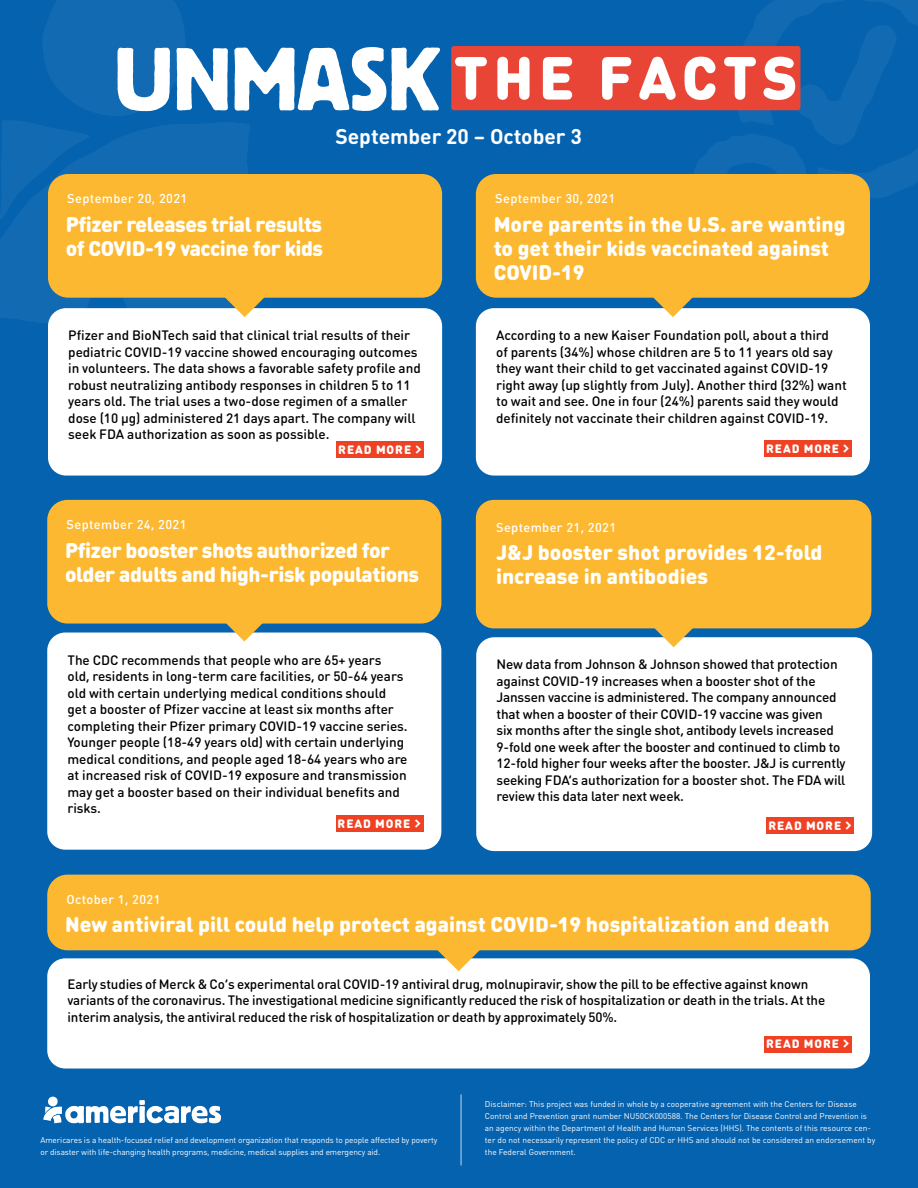
<style>
.page{position:relative;width:918px;height:1188px;background:#0562af}
.page>*{position:absolute;margin:0;border:0;box-sizing:border-box;transform-origin:0 0}
.t1{font:900 21px/24px "DIN Round Pro";color:#fff}
.t2{font:900 21px/24px "DIN Round Pro";letter-spacing:-.02em;color:#fff}
.t3{font:700 21px "DIN Round Pro";color:#fff}
.t4{font:500 13.5px/16.5px "DIN Round Pro";letter-spacing:-.01em;color:#000}
.t5{font:500 12.75px "DIN Round Pro";letter-spacing:.03em;color:#fff}
.t6{font:900 12px "DIN Round Pro";letter-spacing:.08em;color:#fff}
.t7{font:8.25px/12px "DIN Round Pro";color:#fff}
</style>
<div class="page">
<hr style="left:460px;top:1094px;width:2px;height:71px;background:#82b0d7">
<svg style="left:0;top:122px;width:250px;height:201px;fill:#126ab3"></svg>
<svg style="left:0;top:0;width:228px;height:220px"></svg>
<svg style="left:234px;top:47px;width:206px;height:64px"></svg>
<div style="left:451px;top:46px;width:349px;height:64px;background:#e84536;border-radius:3px"></div>
<svg style="left:455px;top:57px;width:32px;height:43px"></svg>
<svg style="left:497px;top:57px;width:33px;height:43px"></svg>
<svg style="left:543px;top:57px;width:29px;height:43px"></svg>
<svg style="left:602px;top:57px;width:29px;height:43px"></svg>
<svg style="left:44px;top:1097px;width:177px;height:26px"></svg>
<div style="left:47px;top:958px;width:823px;height:111px;background:#fff;border-radius:18px"></div>
<div style="left:764px;top:1036px;width:88px;height:16px;background:#ef4123"></div>
<div style="left:48px;top:308px;width:394px;height:168px;background:#fff;border-radius:18px"></div>
<div style="left:337px;top:442px;width:87px;height:16px;background:#ef4123"></div>
<svg style="left:437px;top:950px;width:43px;height:21px"></svg>
<svg style="left:113px;top:298px;width:154px;height:19px"></svg>
<div style="left:47px;top:875px;width:824px;height:75px;background:#fcb831;border-radius:20px"></div>
<div style="left:47px;top:633px;width:394px;height:217px;background:#fff;border-radius:18px"></div>
<div style="left:336px;top:815px;width:88px;height:17px;background:#ef4123"></div>
<svg style="left:222px;top:624px;width:44px;height:18px"></svg>
<div style="left:47px;top:500px;width:394px;height:124px;background:#fcb831;border-radius:20px"></div>
<div style="left:476px;top:308px;width:394px;height:168px;background:#fff;border-radius:18px"></div>
<div style="left:764px;top:440px;width:88px;height:17px;background:#ef4123"></div>
<svg style="left:639px;top:0;width:279px;height:317px"></svg>
<div style="left:476px;top:174px;width:394px;height:124px;background:#fcb831;border-radius:20px"></div>
<div style="left:48px;top:174px;width:394px;height:124px;background:#fcb831;border-radius:20px"></div>
<div style="left:476px;top:637px;width:396px;height:214px;background:#fff;border-radius:18px"></div>
<div style="left:767px;top:817px;width:87px;height:17px;background:#ef4123"></div>
<svg style="left:652px;top:628px;width:44px;height:19px"></svg>
<div style="left:476px;top:500px;width:395px;height:128px;background:#fcb831;border-radius:18px"></div>
<h1 class="t3" style="left:335px;top:121px;width:248px">September 20 – October 3</h1>
<p class="t5" style="left:67px;top:190px;width:122px">September 20, 2021</p>
<h1 class="t2" style="left:66px;top:211px;width:259px">Pfizer releases trial results of COVID-19 vaccine for kids</h1>
<p class="t5" style="left:495px;top:190px;width:122px">September 30, 2021</p>
<h1 class="t1" style="left:494px;top:211px;width:353px">More parents in the U.S. are wanting to get their kids vaccinated against<br>COVID-19</h1>
<p class="t4" style="left:68px;top:327px;width:354px">Pfizer and BioNTech said that clinical trial results of their pediatric COVID-19 vaccine showed encouraging outcomes in volunteers. The data shows a favorable safety profile and robust neutralizing antibody responses in children 5 to 11 years old. The trial uses a two-dose regimen of a smaller dose (10 µg) administered 21 days apart. The company will seek FDA authorization as soon as possible.</p>
<p class="t6" style="left:338px;top:441px;width:74px">READ MORE</p>
<p class="t5" style="left:67px;top:516px;width:122px">September 24, 2021</p>
<h1 class="t2" style="left:65px;top:537px;width:356px">Pfizer booster shots authorized for older adults and high-risk populations</h1>
<p class="t4" style="left:68px;top:651px;width:342px">The CDC recommends that people who are 65+ years<br>old, residents in long-term care facilities, or 50-64 years old with certain underlying medical conditions should get a booster of Pfizer vaccine at least six months after completing their Pfizer primary COVID-19 vaccine series.<br>Younger people (18-49 years old) with certain underlying medical conditions, and people aged 18-64 years who are at increased risk of COVID-19 exposure and transmission may get a booster based on their individual benefits and risks.</p>
<p class="t6" style="left:338px;top:815px;width:74px">READ MORE</p>
<p class="t4" style="left:496px;top:327px;width:352px">According to a new Kaiser Foundation poll, about a third<br>of parents (34%) whose children are 5 to 11 years old say they want their child to get vaccinated against COVID-19 right away (up slightly from July). Another third (32%) want to wait and see. One in four (24%) parents said they would definitely not vaccinate their children against COVID-19.</p>
<p class="t6" style="left:766px;top:440px;width:74px">READ MORE</p>
<p class="t5" style="left:496px;top:518px;width:122px">September 21, 2021</p>
<h1 class="t1" style="left:496px;top:539px;width:328px">J&amp;J booster shot provides 12-fold increase in antibodies</h1>
<p class="t4" style="left:496px;top:656px;width:351px">New data from Johnson &amp; Johnson showed that protection against COVID-19 increases when a booster shot of the Janssen vaccine is administered. The company announced that when a booster of their COVID-19 vaccine was given<br>six months after the single shot, antibody levels increased 9-fold one week after the booster and continued to climb to 12-fold higher four weeks after the booster. J&amp;J is currently seeking FDA’s authorization for a booster shot. The FDA will review this data later next week.</p>
<p class="t6" style="left:768px;top:816px;width:74px">READ MORE</p>
<p class="t5" style="left:67px;top:891px;width:95px">October 1, 2021</p>
<h1 class="t1" style="left:65px;top:912px;width:766px">New antiviral pill could help protect against COVID-19 hospitalization and death</h1>
<p class="t4" style="left:68px;top:975px;width:759px">Early studies of Merck &amp; Co’s experimental oral COVID-19 antiviral drug, molnupiravir, show the pill to be effective against known variants of the coronavirus. The investigational medicine significantly reduced the risk of hospitalization or death in the trials. At the interim analysis, the antiviral reduced the risk of hospitalization or death by approximately 50%.</p>
<p class="t6" style="left:766px;top:1035px;width:74px">READ MORE</p>
<p class="t7" style="left:41px;top:1134px;width:399px">Americares is a health-focused relief and development organization that responds to people affected by poverty or disaster with life-changing health programs, medicine, medical supplies and emergency aid.</p>
<p class="t7" style="left:485px;top:1098px;width:392px">Disclaimer: This project was funded in whole by a cooperative agreement with the Centers for Disease Control and Prevention grant number NU50CK000588. The Centers for Disease Control and Prevention is an agency within the Department of Health and Human Services (HHS). The contents of this resource cen&shy;ter do not necessarily represent the policy of CDC or HHS and should not be considered an endorsement by the Federal Government.</p>
</div>
